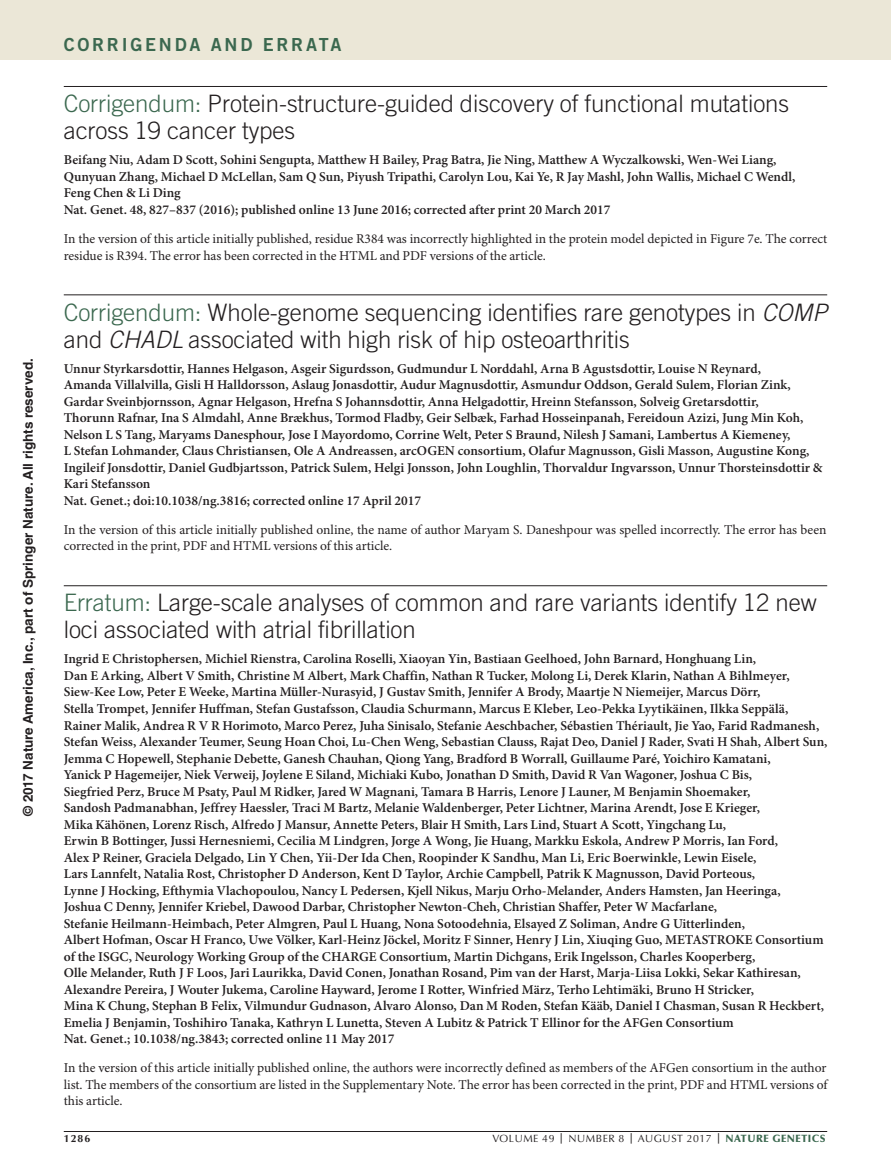
<style>
.page{position:relative;width:891px;height:1175px;background:#fff}
.page>*{position:absolute;margin:0;border:0;box-sizing:border-box;transform-origin:0 0}
.ERR_title{font:300 24px/27px "Trade Gothic LT Std";letter-spacing:-.005em;color:#231f20}
.z-HEADER_follow{font:18px "Trade Gothic LT Std Bd 2";letter-spacing:.15em;color:#3b684f}
.ERR_author{font:600 13.5px/16.5px "Minion Pro";color:#231f20}
.ERR_text{font:13.5px/16.5px "Minion Pro";letter-spacing:-.005em;color:#231f20}
.ERR_reference{font:600 13.5px "Minion Pro";color:#231f20}
.t1{font:700 13.5px "Helvetica LT Std";color:#231f20}
.t2{font:10.5px "Optima LT Std";letter-spacing:.05em;color:#231f20}
.t3{font:700 10.5px "Optima LT Std";color:#231f20}
.s1{color:#3b684f}
.s2{font-style:italic}
.s3{font-weight:700}
.s4{font-weight:900;color:#3b684f}
</style>
<div class="page">
<div style="left:0;top:0;width:891px;height:60px;background:#ebe7d7"></div>
<hr style="left:64px;top:1131px;width:763px;height:1px;background:#231f20">
<hr style="left:64px;top:86px;width:763px;height:1px;background:#231f20">
<hr style="left:64px;top:294px;width:763px;height:1px;background:#231f20">
<hr style="left:64px;top:585px;width:763px;height:1px;background:#231f20">
<p class="t1" style="left:20px;top:816px;width:459px;rotate:-90deg">© 2017 Nature America, Inc., part of Springer Nature. All rights reserved.</p>
<p class="z-HEADER_follow" style="left:64px;top:34px;width:279px">CORRIGENDA AND ERRATA</p>
<p class="ERR_title" style="left:64px;top:90px;width:727px"><span class="s1">Corrigendum:</span> Protein-structure-guided discovery of functional mutations across 19 cancer types</p>
<p class="ERR_author" style="left:64px;top:152px;width:733px">Beifang Niu, Adam D Scott, Sohini Sengupta, Matthew H Bailey, Prag Batra, Jie Ning, Matthew A Wyczalkowski, Wen-Wei Liang,<br>Qunyuan Zhang, Michael D McLellan, Sam Q Sun, Piyush Tripathi, Carolyn Lou, Kai Ye, R Jay Mashl, John Wallis, Michael C Wendl,<br>Feng Chen &amp; Li Ding</p>
<p class="ERR_reference" style="left:64px;top:201px;width:548px">Nat. Genet. 48, 827–837 (2016); published online 13 June 2016; corrected after print 20 March 2017</p>
<p class="ERR_text" style="left:64px;top:231px;width:765px">In the version of this article initially published, residue R384 was incorrectly highlighted in the protein model depicted in Figure 7e. The correct residue is R394. The error has been corrected in the HTML and PDF versions of the article.</p>
<p class="ERR_title" style="left:64px;top:298px;width:765px"><span class="s1">Corrigendum:</span> Whole-genome sequencing identifies rare genotypes in <span class="s2">COMP </span>and <span class="s2">CHADL</span> associated with high risk of hip osteoarthritis</p>
<p class="ERR_author" style="left:64px;top:360px;width:760px">Unnur Styrkarsdottir, Hannes Helgason, Asgeir Sigurdsson, Gudmundur L Norddahl, Arna B Agustsdottir, Louise N Reynard,<br>Amanda Villalvilla, Gisli H Halldorsson, Aslaug Jonasdottir, Audur Magnusdottir, Asmundur Oddson, Gerald Sulem, Florian Zink, Gardar Sveinbjornsson, Agnar Helgason, Hrefna S Johannsdottir, Anna Helgadottir, Hreinn Stefansson, Solveig Gretarsdottir,<br>Thorunn Rafnar, Ina S Almdahl, Anne Brækhus, Tormod Fladby, Geir Selbæk, Farhad Hosseinpanah, Fereidoun Azizi, Jung Min Koh, Nelson L S Tang, Maryams Danesphour, Jose I Mayordomo, Corrine Welt, Peter S Braund, Nilesh J Samani, Lambertus A Kiemeney,<br>L Stefan Lohmander, Claus Christiansen, Ole A Andreassen, arcOGEN consortium, Olafur Magnusson, Gisli Masson, Augustine Kong, Ingileif Jonsdottir, Daniel Gudbjartsson, Patrick Sulem, Helgi Jonsson, John Loughlin, Thorvaldur Ingvarsson, Unnur Thorsteinsdottir &amp; Kari Stefansson</p>
<p class="ERR_reference" style="left:64px;top:492px;width:359px">Nat. Genet.; doi:10.1038/ng.3816; corrected online 17 April 2017</p>
<p class="ERR_text" style="left:64px;top:522px;width:764px">In the version of this article initially published online, the name of author Maryam S. Daneshpour was spelled incorrectly. The error has been corrected in the print, PDF and HTML versions of this article.</p>
<p class="ERR_title" style="left:64px;top:589px;width:754px"><span class="s1">Erratum:</span> Large-scale analyses of common and rare variants identify 12 new loci associated with atrial fibrillation</p>
<p class="ERR_author" style="left:64px;top:651px;width:765px">Ingrid E Christophersen, Michiel Rienstra, Carolina Roselli, Xiaoyan Yin, Bastiaan Geelhoed, John Barnard, Honghuang Lin,<br>Dan E Arking, Albert V Smith, Christine M Albert, Mark Chaffin, Nathan R Tucker, Molong Li, Derek Klarin, Nathan A Bihlmeyer, Siew-Kee Low, Peter E Weeke, Martina Müller-Nurasyid, J Gustav Smith, Jennifer A Brody, Maartje N Niemeijer, Marcus Dörr,<br>Stella Trompet, Jennifer Huffman, Stefan Gustafsson, Claudia Schurmann, Marcus E Kleber, Leo-Pekka Lyytikäinen, Ilkka Seppälä, Rainer Malik, Andrea R V R Horimoto, Marco Perez, Juha Sinisalo, Stefanie Aeschbacher, Sébastien Thériault, Jie Yao, Farid Radmanesh, Stefan Weiss, Alexander Teumer, Seung Hoan Choi, Lu-Chen Weng, Sebastian Clauss, Rajat Deo, Daniel J Rader, Svati H Shah, Albert Sun, Jemma C Hopewell, Stephanie Debette, Ganesh Chauhan, Qiong Yang, Bradford B Worrall, Guillaume Paré, Yoichiro Kamatani,<br>Yanick P Hagemeijer, Niek Verweij, Joylene E Siland, Michiaki Kubo, Jonathan D Smith, David R Van Wagoner, Joshua C Bis,<br>Siegfried Perz, Bruce M Psaty, Paul M Ridker, Jared W Magnani, Tamara B Harris, Lenore J Launer, M Benjamin Shoemaker,<br>Sandosh Padmanabhan, Jeffrey Haessler, Traci M Bartz, Melanie Waldenberger, Peter Lichtner, Marina Arendt, Jose E Krieger,<br>Mika Kähönen, Lorenz Risch, Alfredo J Mansur, Annette Peters, Blair H Smith, Lars Lind, Stuart A Scott, Yingchang Lu,<br>Erwin B Bottinger, Jussi Hernesniemi, Cecilia M Lindgren, Jorge A Wong, Jie Huang, Markku Eskola, Andrew P Morris, Ian Ford,<br>Alex P Reiner, Graciela Delgado, Lin Y Chen, Yii-Der Ida Chen, Roopinder K Sandhu, Man Li, Eric Boerwinkle, Lewin Eisele,<br>Lars Lannfelt, Natalia Rost, Christopher D Anderson, Kent D Taylor, Archie Campbell, Patrik K Magnusson, David Porteous,<br>Lynne J Hocking, Efthymia Vlachopoulou, Nancy L Pedersen, Kjell Nikus, Marju Orho-Melander, Anders Hamsten, Jan Heeringa,<br>Joshua C Denny, Jennifer Kriebel, Dawood Darbar, Christopher Newton-Cheh, Christian Shaffer, Peter W Macfarlane,<br>Stefanie Heilmann-Heimbach, Peter Almgren, Paul L Huang, Nona Sotoodehnia, Elsayed Z Soliman, Andre G Uitterlinden,<br>Albert Hofman, Oscar H Franco, Uwe Völker, Karl-Heinz Jöckel, Moritz F Sinner, Henry J Lin, Xiuqing Guo, METASTROKE Consortium of the ISGC, Neurology Working Group of the CHARGE Consortium, Martin Dichgans, Erik Ingelsson, Charles Kooperberg,<br>Olle Melander, Ruth J F Loos, Jari Laurikka, David Conen, Jonathan Rosand, Pim van der Harst, Marja-Liisa Lokki, Sekar Kathiresan, Alexandre Pereira, J Wouter Jukema, Caroline Hayward, Jerome I Rotter, Winfried März, Terho Lehtimäki, Bruno H Stricker,<br>Mina K Chung, Stephan B Felix, Vilmundur Gudnason, Alvaro Alonso, Dan M Roden, Stefan Kääb, Daniel I Chasman, Susan R Heckbert, Emelia J Benjamin, Toshihiro Tanaka, Kathryn L Lunetta, Steven A Lubitz &amp; Patrick T Ellinor for the AFGen Consortium</p>
<p class="ERR_reference" style="left:64px;top:1030px;width:332px">Nat. Genet.; 10.1038/ng.3843; corrected online 11 May 2017</p>
<p class="ERR_text" style="left:64px;top:1060px;width:765px;text-align:justify">In the version of this article initially published online, the authors were incorrectly defined as members of the AFGen consortium in the author list. The members of the consortium are listed in the Supplementary Note. The error has been corrected in the print, PDF and HTML versions of this article.</p>
<p class="t3" style="left:64px;top:1132px;width:28px">1286</p>
<p class="t2" style="left:492px;top:1132px;width:335px">VOLUME 49 <span class="s3">|</span> NUMBER 8 <span class="s3">|</span> AUGUST 2017 <span class="s3">|</span> <span class="s4">NATURE GENETICS</span></p>
</div>
